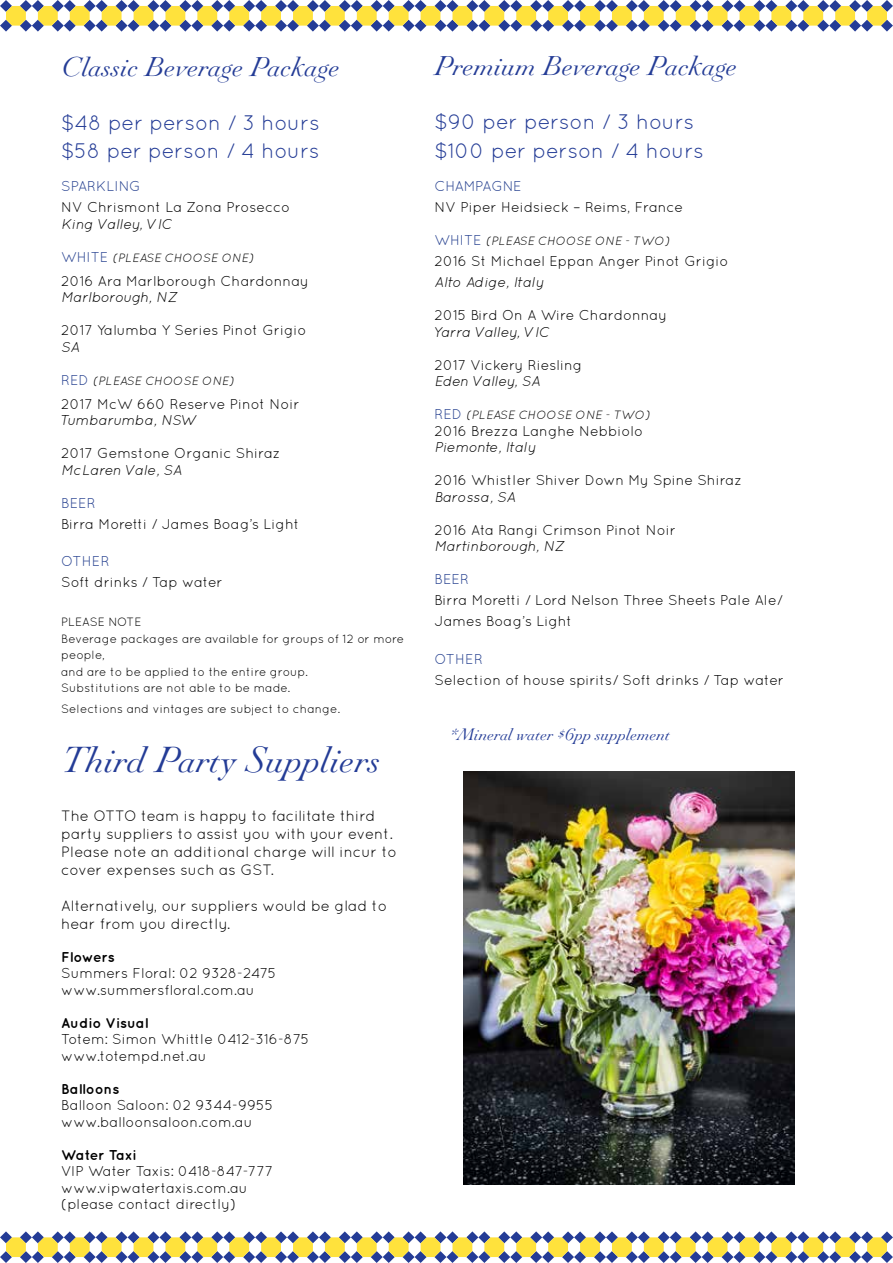
<style>
.page{position:relative;width:893px;height:1263px;background:#fff}
.page>*{position:absolute;margin:0;border:0;box-sizing:border-box;transform-origin:0 0}
.t1{font:italic 300 36px "Paganini";color:#243c96}
.t2{font:italic 300 27px "Paganini";color:#243c96}
.t3{font:21px/28.8px "Quicksand";color:#243c96}
.t4{font:italic 300 16.5px "Paganini";color:#243c96}
.t5{font:15px/18px "Quicksand";color:#000}
.t6{font:14.25px/16.5px "Quicksand";color:#000}
.t7{font:italic 14.25px "Quicksand";color:#000}
.t8{font:14.25px "Quicksand";color:#25408f}
.t9{font:700 14.25px "Quicksand";color:#000}
.t10{font:700 14.25px "Quicksand";letter-spacing:-.04em;color:#000}
.t11{font:14.25px "Quicksand";letter-spacing:-.04em;color:#25408f}
.t12{font:12px/16.5px "Quicksand";color:#000}
.t13{font:italic 12px "Quicksand";color:#000}
.s1{font-style:normal;font-size:14.25px;color:#25408f}
</style>
<div class="page">
<svg style="left:0;top:0;width:893px;height:32px"></svg>
<svg style="left:0;top:1231px;width:893px;height:32px"></svg>
<img style="left:463px;top:772px;width:331px;height:412px">
<h2 class="t2" style="left:61px;top:52px;width:280px">Classic Beverage Package</h2>
<h3 class="t3" style="left:61px;top:108px;width:260px">$48 per person / 3 hours $58 per person / 4 hours</h3>
<p class="t8" style="left:61px;top:178px;width:81px">SPARKLING</p>
<p class="t6" style="left:61px;top:199px;width:230px">NV Chrismont La Zona Prosecco</p>
<p class="t7" style="left:61px;top:216px;width:112px">King Valley, VIC</p>
<p class="t13" style="left:61px;top:251px;width:194px"><span class="s1">WHITE</span> (PLEASE CHOOSE ONE)</p>
<p class="t6" style="left:61px;top:273px;width:249px">2016 Ara Marlborough Chardonnay</p>
<p class="t7" style="left:61px;top:289px;width:117px">Marlborough, NZ</p>
<p class="t6" style="left:61px;top:322px;width:247px">2017 Yalumba Y Series Pinot Grigio</p>
<p class="t7" style="left:61px;top:339px;width:20px">SA</p>
<p class="t13" style="left:61px;top:374px;width:174px"><span class="s1">RED</span> (PLEASE CHOOSE ONE)</p>
<p class="t6" style="left:61px;top:396px;width:240px">2017 McW 660 Reserve Pinot Noir</p>
<p class="t7" style="left:61px;top:412px;width:137px">Tumbarumba, NSW</p>
<p class="t6" style="left:61px;top:445px;width:221px">2017 Gemstone Organic Shiraz</p>
<p class="t7" style="left:61px;top:462px;width:122px">McLaren Vale, SA</p>
<p class="t8" style="left:61px;top:495px;width:36px">BEER</p>
<p class="t6" style="left:61px;top:516px;width:240px">Birra Moretti / James Boag’s Light</p>
<p class="t8" style="left:61px;top:553px;width:50px">OTHER</p>
<p class="t6" style="left:61px;top:574px;width:163px">Soft drinks / Tap water</p>
<p class="t12" style="left:61px;top:614px;width:344px">PLEASE NOTE<br>Beverage packages are available for groups of 12 or more people,<br>and are to be applied to the entire group.<br>Substitutions are not able to be made.</p>
<p class="t12" style="left:61px;top:701px;width:280px">Selections and vintages are subject to change.</p>
<h1 class="t1" style="left:61px;top:741px;width:321px">Third Party Suppliers</h1>
<p class="t5" style="left:61px;top:806px;width:337px">The OTTO team is happy to facilitate third party suppliers to assist you with your event.<br>Please note an additional charge will incur to cover expenses such as GST.</p>
<p class="t5" style="left:61px;top:896px;width:327px">Alternatively, our suppliers would be glad to hear from you directly.</p>
<p class="t9" style="left:61px;top:948px;width:55px">Flowers</p>
<p class="t6" style="left:61px;top:965px;width:217px">Summers Floral: 02 9328-2475 www.summersfloral.com.au</p>
<p class="t9" style="left:61px;top:1014px;width:89px">Audio Visual</p>
<p class="t6" style="left:61px;top:1031px;width:250px">Totem: Simon Whittle 0412-316-875 www.totempd.net.au</p>
<p class="t9" style="left:61px;top:1080px;width:60px">Balloons</p>
<p class="t6" style="left:61px;top:1097px;width:214px">Balloon Saloon: 02 9344-9955 www.balloonsaloon.com.au</p>
<p class="t10" style="left:61px;top:1146px;width:77px">Water Taxi</p>
<p class="t6" style="left:61px;top:1163px;width:213px">VIP Water Taxis: 0418-847-777 www.vipwatertaxis.com.au (please contact directly)</p>
<h2 class="t2" style="left:435px;top:52px;width:304px">Premium Beverage Package</h2>
<h3 class="t3" style="left:435px;top:108px;width:271px">$90 per person / 3 hours $100 per person / 4 hours</h3>
<p class="t11" style="left:435px;top:178px;width:88px">CHAMPAGNE</p>
<p class="t6" style="left:435px;top:199px;width:250px">NV Piper Heidsieck – Reims, France</p>
<p class="t13" style="left:435px;top:234px;width:236px"><span class="s1">WHITE</span> (PLEASE CHOOSE ONE - TWO)</p>
<p class="t6" style="left:435px;top:253px;width:295px">2016 St Michael Eppan Anger Pinot Grigio</p>
<p class="t7" style="left:435px;top:274px;width:111px">Alto Adige, Italy</p>
<p class="t6" style="left:435px;top:307px;width:234px">2015 Bird On A Wire Chardonnay</p>
<p class="t7" style="left:435px;top:324px;width:116px">Yarra Valley, VIC</p>
<p class="t6" style="left:435px;top:356px;width:149px">2017 Vickery Riesling</p>
<p class="t7" style="left:435px;top:373px;width:107px">Eden Valley, SA</p>
<p class="t13" style="left:435px;top:408px;width:217px"><span class="s1">RED</span> (PLEASE CHOOSE ONE - TWO)</p>
<p class="t6" style="left:435px;top:422px;width:210px">2016 Brezza Langhe Nebbiolo</p>
<p class="t7" style="left:435px;top:439px;width:103px">Piemonte, Italy</p>
<p class="t6" style="left:435px;top:472px;width:309px">2016 Whistler Shiver Down My Spine Shiraz</p>
<p class="t7" style="left:435px;top:489px;width:83px">Barossa, SA</p>
<p class="t6" style="left:435px;top:521px;width:243px">2016 Ata Rangi Crimson Pinot Noir</p>
<p class="t7" style="left:435px;top:538px;width:131px">Martinborough, NZ</p>
<p class="t8" style="left:435px;top:571px;width:36px">BEER</p>
<p class="t6" style="left:435px;top:590px;width:350px;line-height:21px">Birra Moretti / Lord Nelson Three Sheets Pale Ale/<br>James Boag’s Light</p>
<p class="t8" style="left:435px;top:651px;width:50px">OTHER</p>
<p class="t6" style="left:435px;top:671px;width:351px">Selection of house spirits/ Soft drinks / Tap water</p>
<p class="t4" style="left:450px;top:726px;width:222px">*Mineral water $6pp supplement</p>
</div>
